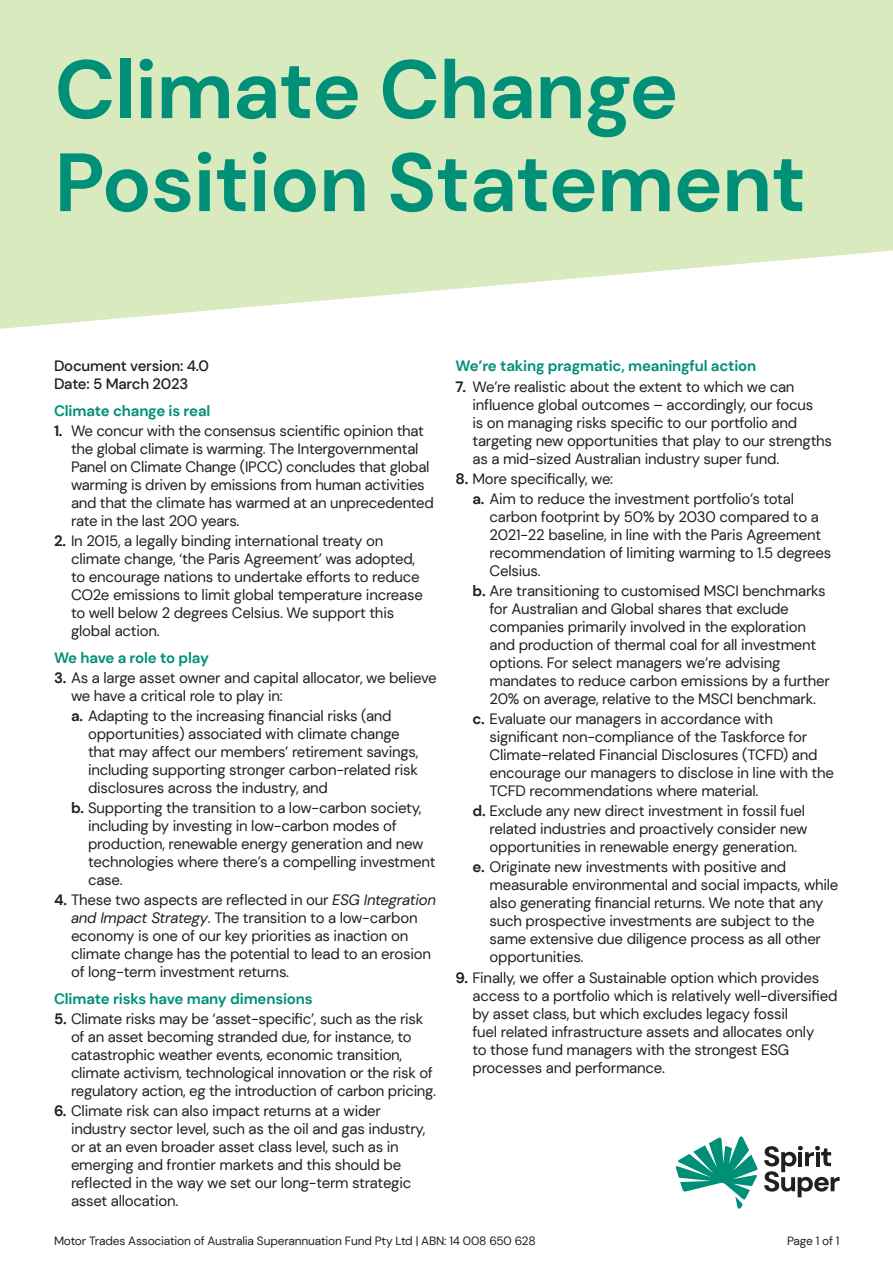
<style>
.page{position:relative;width:893px;height:1263px;background:#fff}
.page>*{position:absolute;margin:0;border:0;box-sizing:border-box;transform-origin:0 0}
.t1{font:700 82.5px/93px "DM Sans";letter-spacing:-.01em;color:#009078}
.t2{font:15px/18px "DM Sans";letter-spacing:-.015em;color:#231f20}
.Heading_level_2{font:700 15px "DM Sans";letter-spacing:-.01em;color:#009078}
.Body{font:500 15px "DM Sans";letter-spacing:-.015em;color:#231f20}
.Disclaimer{font:12px "DM Sans";letter-spacing:-.015em;color:#231f20}
.s1{font-weight:700}
.s2{font-style:italic}
</style>
<div class="page">
<svg style="left:0;top:0;width:893px;height:329px;background:#deecc6"></svg>
<svg style="left:764px;top:1146px;width:76px;height:51px"></svg>
<svg style="left:675px;top:1136px;width:83px;height:73px"></svg>
<p class="t1" style="left:55px;top:43px;width:753px">Climate Change<br>Position Statement</p>
<p class="Body" style="left:54px;top:357px;width:156px">Document version: 4.0</p>
<p class="Body" style="left:54px;top:375px;width:136px">Date: 5 March 2023</p>
<p class="Heading_level_2" style="left:54px;top:401px;width:158px">Climate change is real</p>
<p class="t2" style="left:71px;top:422px;width:364px;text-indent:-17px"><span class="s1">1.</span> We concur with the consensus scientific opinion that the global climate is warming. The Intergovernmental Panel on Climate Change (IPCC) concludes that global warming is driven by emissions from human activities and that the climate has warmed at an unprecedented rate in the last 200 years.</p>
<p class="t2" style="left:71px;top:532px;width:353px;text-indent:-17px"><span class="s1">2.</span> In 2015, a legally binding international treaty on climate change, ‘the Paris Agreement’ was adopted, to encourage nations to undertake efforts to reduce CO2e emissions to limit global temperature increase to well below 2 degrees Celsius. We support this global action.</p>
<p class="Heading_level_2" style="left:54px;top:648px;width:157px">We have a role to play</p>
<p class="t2" style="left:71px;top:669px;width:367px;text-indent:-17px"><span class="s1">3.</span> As a large asset owner and capital allocator, we believe we have a critical role to play in:</p>
<p class="t2" style="left:88px;top:707px;width:332px;text-indent:-17px"><span class="s1">a.</span> Adapting to the increasing financial risks (and opportunities) associated with climate change that may affect our members’ retirement savings, including supporting stronger carbon-related risk disclosures across the industry, and</p>
<p class="t2" style="left:88px;top:799px;width:349px;text-indent:-17px"><span class="s1">b.</span> Supporting the transition to a low-carbon society, including by investing in low-carbon modes of production, renewable energy generation and new technologies where there’s a compelling investment case.</p>
<p class="t2" style="left:71px;top:891px;width:366px;text-indent:-17px"><span class="s1">4.</span> These two aspects are reflected in our <span class="s2">ESG Integration and Impact Strategy</span>. The transition to a low-carbon economy is one of our key priorities as inaction on climate change has the potential to lead to an erosion of long-term investment returns.</p>
<p class="Heading_level_2" style="left:54px;top:989px;width:260px">Climate risks have many dimensions</p>
<p class="t2" style="left:71px;top:1010px;width:367px;text-indent:-17px"><span class="s1">5.</span> Climate risks may be ‘asset-specific’, such as the risk of an asset becoming stranded due, for instance, to catastrophic weather events, economic transition, climate activism, technological innovation or the risk of regulatory action, eg the introduction of carbon pricing.</p>
<p class="t2" style="left:71px;top:1102px;width:356px;text-indent:-17px"><span class="s1">6.</span> Climate risk can also impact returns at a wider industry sector level, such as the oil and gas industry, or at an even broader asset class level, such as in emerging and frontier markets and this should be reflected in the way we set our long-term strategic asset allocation.</p>
<p class="Heading_level_2" style="left:455px;top:357px;width:302px">We’re taking pragmatic, meaningful action</p>
<p class="t2" style="left:472px;top:377px;width:361px;text-indent:-17px"><span class="s1">7.</span> We’re realistic about the extent to which we can influence global outcomes – accordingly, our focus<br>is on managing risks specific to our portfolio and targeting new opportunities that play to our strengths as a mid-sized Australian industry super fund.</p>
<p class="t2" style="left:455px;top:469px;width:159px"><span class="s1">8.</span> More specifically, we:</p>
<p class="t2" style="left:489px;top:490px;width:343px;text-indent:-17px"><span class="s1">a.</span> Aim to reduce the investment portfolio’s total carbon footprint by 50% by 2030 compared to a 2021-22 baseline, in line with the Paris Agreement recommendation of limiting warming to 1.5 degrees Celsius.</p>
<p class="t2" style="left:489px;top:582px;width:342px;text-indent:-17px"><span class="s1">b.</span> Are transitioning to customised MSCI benchmarks for Australian and Global shares that exclude companies primarily involved in the exploration and production of thermal coal for all investment options. For select managers we’re advising mandates to reduce carbon emissions by a further 20% on average, relative to the MSCI benchmark.</p>
<p class="t2" style="left:489px;top:710px;width:346px;text-indent:-17px"><span class="s1">c.</span> Evaluate our managers in accordance with significant non-compliance of the Taskforce for Climate-related Financial Disclosures (TCFD) and encourage our managers to disclose in line with the TCFD recommendations where material.</p>
<p class="t2" style="left:489px;top:802px;width:319px;text-indent:-17px"><span class="s1">d.</span> Exclude any new direct investment in fossil fuel related industries and proactively consider new opportunities in renewable energy generation.</p>
<p class="t2" style="left:489px;top:858px;width:350px;text-indent:-17px"><span class="s1">e.</span> Originate new investments with positive and measurable environmental and social impacts, while also generating financial returns. We note that any such prospective investments are subject to the same extensive due diligence process as all other opportunities.</p>
<p class="t2" style="left:472px;top:968px;width:367px;text-indent:-17px"><span class="s1">9.</span> Finally, we offer a Sustainable option which provides access to a portfolio which is relatively well-diversified by asset class, but which excludes legacy fossil<br>fuel related infrastructure assets and allocates only<br>to those fund managers with the strongest ESG processes and performance.</p>
<p class="Disclaimer" style="left:54px;top:1233px;width:483px">Motor Trades Association of Australia Superannuation Fund Pty Ltd | ABN: 14 008 650 628</p>
<p class="Disclaimer" style="left:787px;top:1233px;width:54px">Page 1 of 1</p>
</div>
